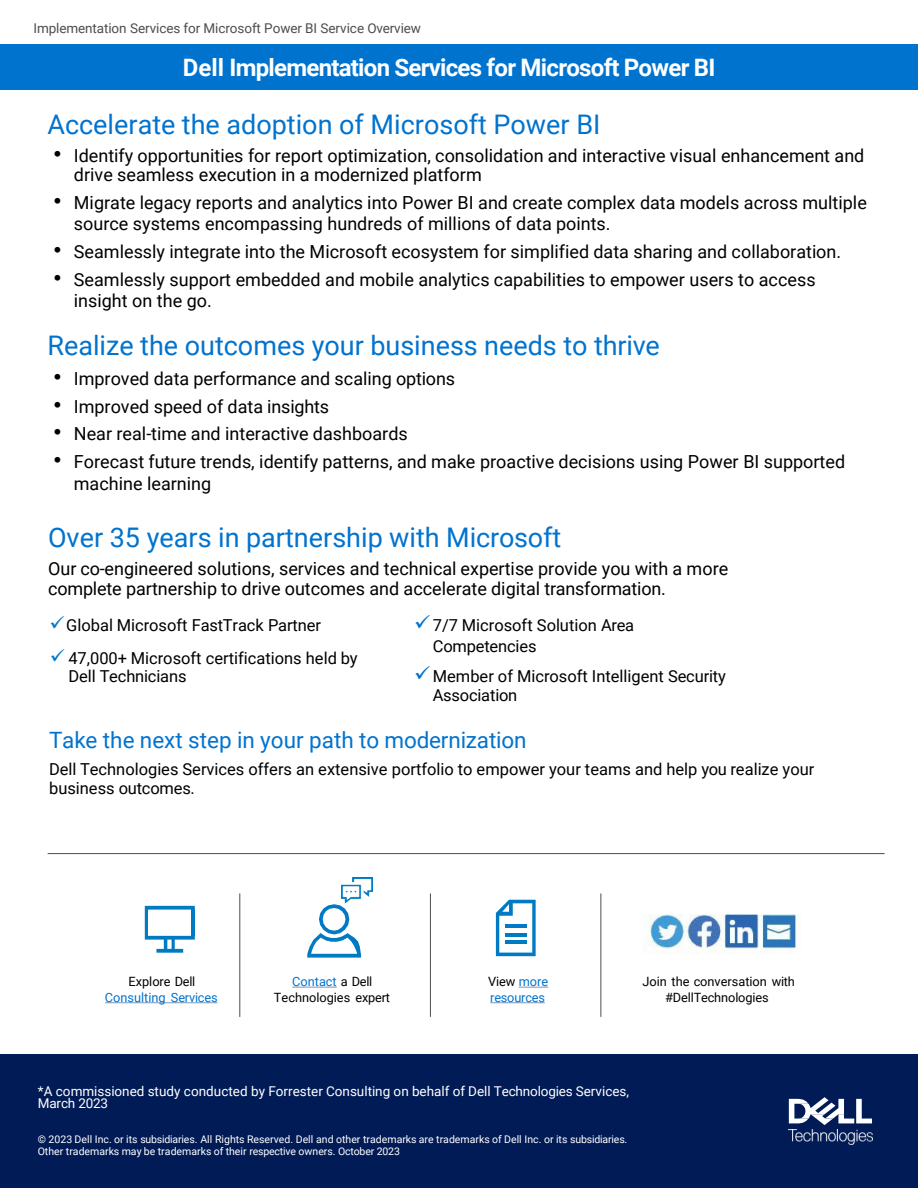
<style>
.page{position:relative;width:918px;height:1188px;background:#fff}
.page>*{position:absolute;margin:0;border:0;box-sizing:border-box;transform-origin:0 0}
.t1{font:27px "Roboto";color:#0073cf}
.t2{font:700 24px "Roboto";letter-spacing:-.03em;color:#fff}
.t3{font:22.5px "Roboto";color:#0073cf}
.t4{font:18px/21.6px "Roboto";color:#000}
.t5{font:16.5px/18.6px "Roboto";color:#000}
.t6{font:13.5px/12px "Roboto";letter-spacing:-.005em;color:#fff}
.t7{font:13.5px "Roboto";letter-spacing:-.005em;color:#4d4d4f}
.t8{font:12.75px/15.8px "Roboto";letter-spacing:-.005em;color:#000;text-align:center}
.t9{font:12.75px/15.8px "Roboto";letter-spacing:-.005em;color:#0073cf;text-align:center}
.t10{font:10.5px "Roboto";color:#fff}
.s1{font-family:"Arial";font-size:22.95px}
.s2{color:#0076ce}
.s3{color:#0073cf}
.s4{color:#000}
</style>
<div class="page">
<div style="left:0;top:1054px;width:918px;height:134px;background:#001b56"></div>
<svg style="left:789px;top:1097px;width:83px;height:28px"></svg>
<img style="left:789px;top:1130px;width:83px;height:15px">
<div style="left:0;top:45px;width:918px;height:45px;background:#0073cf"></div>
<svg style="left:145px;top:906px;width:50px;height:47px"></svg>
<svg style="left:307px;top:904px;width:54px;height:54px"></svg>
<img style="left:341px;top:877px;width:31px;height:27px">
<svg style="left:496px;top:900px;width:40px;height:56px"></svg>
<img style="left:643px;top:914px;width:155px;height:39px">
<hr style="left:239px;top:893px;width:1px;height:124px;background:#4d4d4f">
<hr style="left:430px;top:893px;width:1px;height:124px;background:#4d4d4f">
<hr style="left:601px;top:893px;width:1px;height:124px;background:#4d4d4f">
<hr style="left:48px;top:853px;width:837px;height:1px;background:#4d4d4f">
<svg style="left:105px;top:1003px;width:112px;height:1px"></svg>
<svg style="left:292px;top:987px;width:45px;height:1px"></svg>
<svg style="left:519px;top:987px;width:29px;height:1px"></svg>
<svg style="left:490px;top:1003px;width:55px;height:1px"></svg>
<p class="t7" style="left:34px;top:18px;width:389px">Implementation Services for Microsoft Power BI Service Overview</p>
<p class="t2" style="left:183px;top:51px;width:534px">Dell Implementation Services for Microsoft Power BI</p>
<p class="t1" style="left:47px;top:105px;width:555px">Accelerate the adoption of Microsoft Power BI</p>
<p class="t4" style="left:74px;top:145px;width:792px;line-height:19.5px;text-indent:-21px"><span class="s1">•</span> Identify opportunities for report optimization, consolidation and interactive visual enhancement and drive seamless execution in a modernized platform</p>
<p class="t4" style="left:74px;top:191px;width:794px;text-indent:-21px"><span class="s1">•</span> Migrate legacy reports and analytics into Power BI and create complex data models across multiple source systems encompassing hundreds of millions of data points.</p>
<p class="t4" style="left:53px;top:240px;width:789px"><span class="s1">•</span> Seamlessly integrate into the Microsoft ecosystem for simplified data sharing and collaboration.</p>
<p class="t4" style="left:74px;top:268px;width:743px;text-indent:-21px"><span class="s1">•</span> Seamlessly support embedded and mobile analytics capabilities to empower users to access insight on the go.</p>
<p class="t1" style="left:47px;top:327px;width:614px">Realize the outcomes your business needs to thrive</p>
<p class="t4" style="left:53px;top:367px;width:403px"><span class="s1">•</span> Improved data performance and scaling options</p>
<p class="t4" style="left:53px;top:395px;width:277px"><span class="s1">•</span> Improved speed of data insights</p>
<p class="t4" style="left:53px;top:422px;width:356px"><span class="s1">•</span> Near real-time and interactive dashboards</p>
<p class="t4" style="left:74px;top:450px;width:773px;text-indent:-21px"><span class="s1">•</span> Forecast future trends, identify patterns, and make proactive decisions using Power BI supported machine learning</p>
<p class="t1" style="left:48px;top:519px;width:515px">Over 35 years in partnership with Microsoft</p>
<p class="t4" style="left:48px;top:558px;width:682px;line-height:19.5px">Our co-engineered solutions, services and technical expertise provide you with a more complete partnership to drive outcomes and accelerate digital transformation.</p>
<p class="t5" style="left:49px;top:616px;width:273px"><span class="s2">✓</span>Global Microsoft FastTrack Partner</p>
<p class="t5" style="left:68px;top:648px;width:291px;text-indent:-19px"><span class="s2">✓</span> 47,000+ Microsoft certifications held by<br>Dell Technicians</p>
<p class="t5" style="left:414px;top:615px;width:221px"><span class="s3">✓</span>7/7 Microsoft Solution Area</p>
<p class="t5" style="left:433px;top:636px;width:105px">Competencies</p>
<p class="t5" style="left:433px;top:667px;width:295px;text-indent:-19px"><span class="s3">✓</span>Member of Microsoft Intelligent Security<br>Association</p>
<p class="t3" style="left:49px;top:724px;width:479px">Take the next step in your path to modernization</p>
<p class="t5" style="left:49px;top:759px;width:767px;line-height:19.5px">Dell Technologies Services offers an extensive portfolio to empower your teams and help you realize your business outcomes.</p>
<p class="t9" style="left:105px;top:973px;width:114px"><span class="s4">Explore Dell<br></span>Consulting Services</p>
<p class="t8" style="left:274px;top:973px;width:118px"><span class="s3">Contact</span> a Dell<br>Technologies expert</p>
<p class="t9" style="left:488px;top:973px;width:62px;text-align:left"><span class="s4">View</span> more resources</p>
<p class="t8" style="left:643px;top:973px;width:154px">Join the conversation with #DellTechnologies</p>
<p class="t6" style="left:38px;top:1084px;width:593px">*A commissioned study conducted by Forrester Consulting on behalf of Dell Technologies Services,<br>March 2023</p>
<p class="t10" style="left:38px;top:1132px;width:591px">© 2023 Dell Inc. or its subsidiaries. All Rights Reserved. Dell and other trademarks are trademarks of Dell Inc. or its subsidiaries.</p>
<p class="t10" style="left:38px;top:1144px;width:364px">Other trademarks may be trademarks of their respective owners. October 2023</p>
</div>
